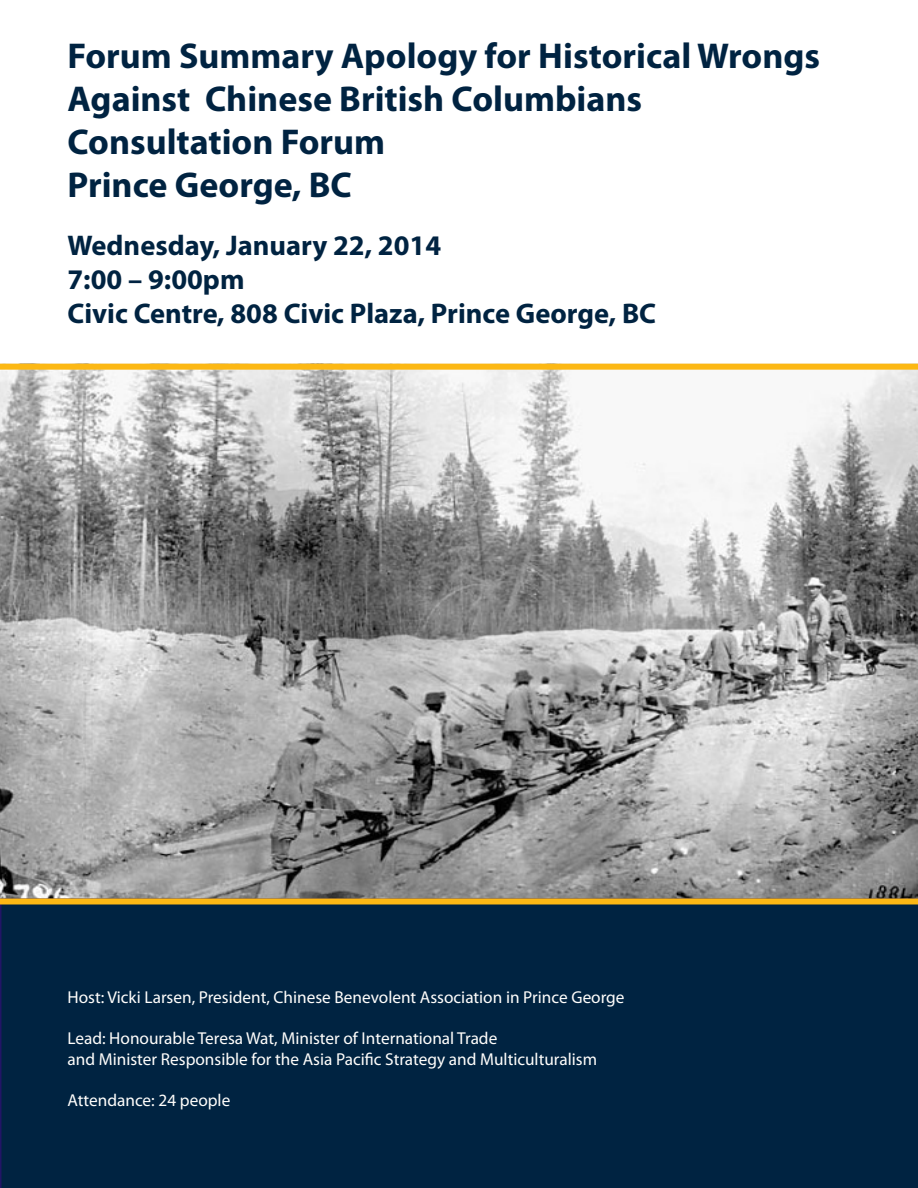
<style>
.page{position:relative;width:918px;height:1188px;background:#fff}
.page>*{position:absolute;margin:0;border:0;box-sizing:border-box;transform-origin:0 0}
.t1{font:700 36px/43.2px "Myriad Pro";color:#002341}
.t2{font:700 28.5px/34.2px "Myriad Pro";color:#002341}
.t3{font:17.25px "Myriad Pro";color:#fffefc}
</style>
<div class="page">
<img style="left:0;top:370px;width:918px;height:528px">
<div style="left:0;top:904px;width:918px;height:284px;background:#002341"></div>
<div style="left:0;top:898px;width:918px;height:6px;background:#fcb814"></div>
<div style="left:0;top:364px;width:918px;height:6px;background:#fcb814"></div>
<p class="t1" style="left:68px;top:33px;width:754px">Forum Summary Apology for Historical Wrongs<br>Against Chinese British Columbians</p>
<p class="t1" style="left:68px;top:119px;width:319px">Consultation Forum</p>
<p class="t1" style="left:68px;top:162px;width:286px">Prince George, BC</p>
<p class="t2" style="left:68px;top:227px;width:375px">Wednesday, January 22, 2014</p>
<p class="t2" style="left:68px;top:261px;width:590px">7:00 – 9:00pm<br>Civic Centre, 808 Civic Plaza, Prince George, BC</p>
<p class="t3" style="left:68px;top:986px;width:559px">Host: Vicki Larsen, President, Chinese Benevolent Association in Prince George</p>
<p class="t3" style="left:68px;top:1028px;width:431px">Lead: Honourable Teresa Wat, Minister of International Trade</p>
<p class="t3" style="left:68px;top:1049px;width:531px">and Minister Responsible for the Asia Pacific Strategy and Multiculturalism</p>
<p class="t3" style="left:68px;top:1090px;width:164px">Attendance: 24 people</p>
</div>
